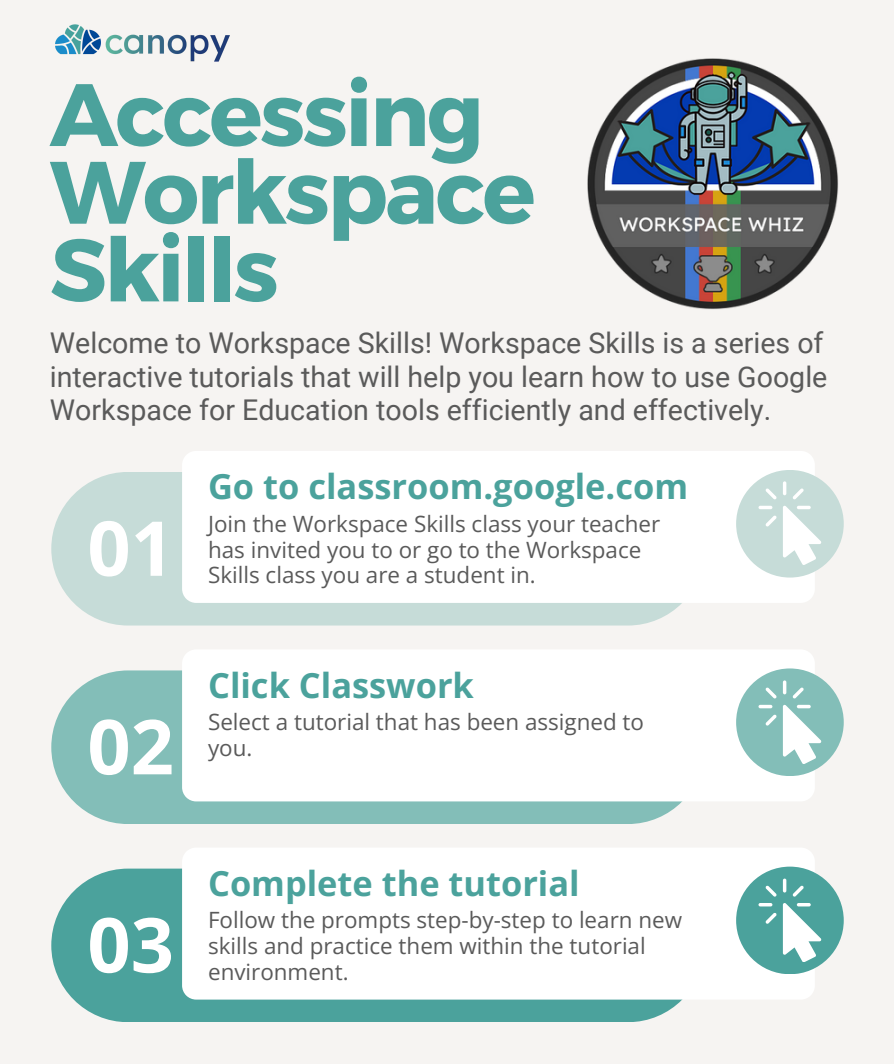
<style>
.page{position:relative;width:894px;height:1064px;background:#fff}
.page>*{position:absolute;margin:0;border:0;box-sizing:border-box;transform-origin:0 0}
.t1{font:700 88.35px/77.7px "Montserrat";letter-spacing:-.03em;color:#4ba29c}
.t2{font:700 75.75px "Open Sans";color:#fff}
.t3{font:700 34.35px "Open Sans";color:#4ba29c}
.t4{font:28.5px/33.5px "Roboto";color:#5a5a5a}
.t5{font:22.35px/25.8px "Open Sans";color:#5a5a5a}
</style>
<div class="page">
<div style="left:0;top:0;width:893px;height:1063px;background:#f6f4f2"></div>
<div style="left:51px;top:472px;width:653px;height:153px;background:#c6dcd8;border-radius:77px"></div>
<div style="left:182px;top:451px;width:632px;height:151px;background:#fff"></div>
<div style="left:736px;top:470px;width:107px;height:107px;background:#c6dcd8;border-radius:50%"></div>
<div style="left:51px;top:670px;width:653px;height:153px;background:#83beb8;border-radius:77px"></div>
<div style="left:182px;top:650px;width:632px;height:151px;background:#fff"></div>
<div style="left:736px;top:668px;width:107px;height:107px;background:#83beb8;border-radius:50%"></div>
<div style="left:51px;top:868px;width:653px;height:153px;background:#4ba29c;border-radius:77px"></div>
<div style="left:182px;top:848px;width:632px;height:151px;background:#fff"></div>
<div style="left:736px;top:866px;width:107px;height:107px;background:#4ba29c;border-radius:50%"></div>
<svg style="left:783px;top:505px;width:38px;height:59px"></svg>
<svg style="left:782px;top:481px;width:4px;height:14px"></svg>
<svg style="left:758px;top:505px;width:14px;height:4px"></svg>
<svg style="left:796px;top:505px;width:14px;height:4px"></svg>
<svg style="left:765px;top:488px;width:11px;height:11px"></svg>
<svg style="left:765px;top:515px;width:11px;height:11px"></svg>
<svg style="left:793px;top:488px;width:10px;height:11px"></svg>
<svg style="left:782px;top:704px;width:39px;height:59px"></svg>
<svg style="left:782px;top:680px;width:4px;height:14px"></svg>
<svg style="left:758px;top:704px;width:14px;height:4px"></svg>
<svg style="left:796px;top:704px;width:14px;height:4px"></svg>
<svg style="left:765px;top:687px;width:11px;height:11px"></svg>
<svg style="left:765px;top:714px;width:11px;height:11px"></svg>
<svg style="left:792px;top:687px;width:11px;height:11px"></svg>
<svg style="left:782px;top:903px;width:39px;height:58px"></svg>
<svg style="left:782px;top:878px;width:4px;height:14px"></svg>
<svg style="left:758px;top:902px;width:14px;height:4px"></svg>
<svg style="left:796px;top:902px;width:14px;height:4px"></svg>
<svg style="left:765px;top:885px;width:11px;height:11px"></svg>
<svg style="left:765px;top:913px;width:11px;height:10px"></svg>
<svg style="left:792px;top:885px;width:11px;height:11px"></svg>
<img style="left:587px;top:59px;width:251px;height:251px">
<img style="left:55px;top:24px;width:175px;height:38px">
<p class="t1" style="left:50px;top:71px;width:487px">Accessing<br>Workspace<br>Skills</p>
<p class="t4" style="left:50px;top:326px;width:778px">Welcome to Workspace Skills! Workspace Skills is a series of interactive tutorials that will help you learn how to use Google<br>Workspace for Education tools efficiently and effectively.</p>
<p class="t3" style="left:208px;top:462px;width:481px">Go to classroom.google.com</p>
<p class="t2" style="left:87px;top:494px;width:88px">01</p>
<p class="t5" style="left:208px;top:510px;width:453px">Join the Workspace Skills class your teacher has invited you to or go to the Workspace<br>Skills class you are a student in.</p>
<p class="t3" style="left:208px;top:661px;width:267px">Click Classwork</p>
<p class="t2" style="left:87px;top:693px;width:88px">02</p>
<p class="t5" style="left:208px;top:708px;width:437px">Select a tutorial that has been assigned to you.</p>
<p class="t3" style="left:208px;top:859px;width:373px">Complete the tutorial</p>
<p class="t2" style="left:87px;top:891px;width:88px">03</p>
<p class="t5" style="left:208px;top:906px;width:475px">Follow the prompts step-by-step to learn new skills and practice them within the tutorial environment.</p>
</div>
